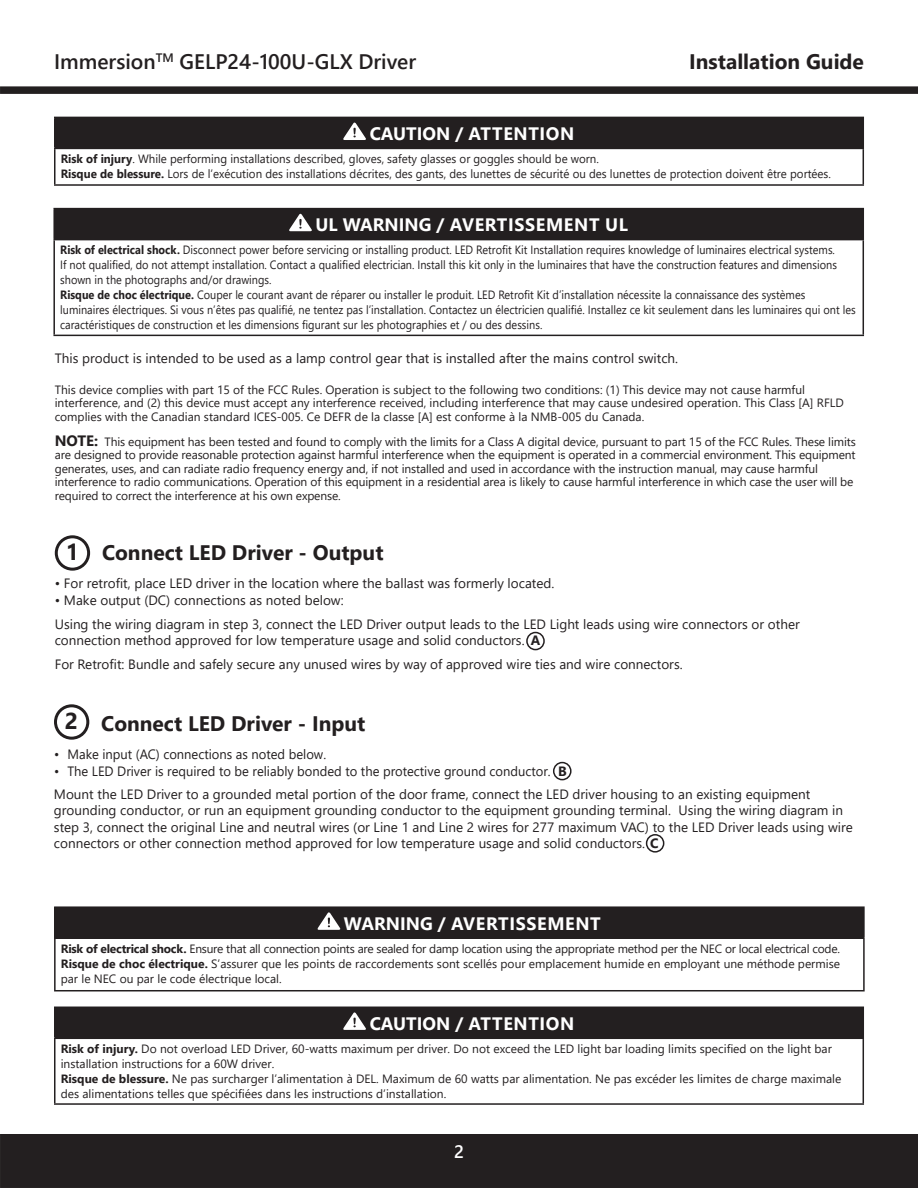
<style>
.page{position:relative;width:918px;height:1188px;background:#fff}
.page>*{position:absolute;margin:0;border:0;box-sizing:border-box;transform-origin:0 0}
.t1{font:700 22.95px "Segoe UI";color:#231f20}
.t2{font:700 21px "Segoe UI";color:#231f20}
.t3{font:600 21px "Segoe UI";color:#231f20}
.t4{font:700 18px "Segoe UI";letter-spacing:.035em;color:#fff}
.t5{font:600 18px "Segoe UI";color:#fff}
.Copy{font:13.5px/16.5px "Segoe UI";color:#231f20}
.Copy-2{font:13.5px "Segoe UI";color:#231f20;scale:.96 1}
.t6{font:700 13.5px "Segoe UI";color:#231f20}
.t7{font:12px/13.5px "Segoe UI";color:#231f20}
.t8{font:12px/15px "Segoe UI";color:#231f20;scale:.91 1}
.t9{font:12px "Segoe UI";color:#231f20;scale:.96 1}
.t10{font:12px "Segoe UI";letter-spacing:-.02em;color:#231f20}
.s1{font-weight:700}
.s2{font-weight:700;font-size:15px}
</style>
<div class="page">
<div style="left:55px;top:535px;width:35px;height:36px;border:3px solid #231f20;border-radius:50%"></div>
<div style="left:526px;top:632px;width:19px;height:18px;border:2px solid #231f20;border-radius:50%"></div>
<div style="left:54px;top:704px;width:35px;height:36px;border:3px solid #231f20;border-radius:50%"></div>
<div style="left:553px;top:762px;width:19px;height:18px;border:2px solid #231f20;border-radius:50%"></div>
<div style="left:646px;top:834px;width:18px;height:19px;border:2px solid #231f20;border-radius:50%"></div>
<div style="left:0;top:1134px;width:918px;height:54px;background:#231f20"></div>
<div style="left:0;top:86px;width:918px;height:8px;background:#231f20"></div>
<div style="left:54px;top:209px;width:809px;height:31px;background:#231f20"></div>
<hr style="left:53px;top:208px;width:811px;height:1px;background:#231f20">
<hr style="left:53px;top:209px;width:2px;height:30px;background:#231f20">
<hr style="left:863px;top:209px;width:1px;height:30px;background:#231f20">
<hr style="left:53px;top:239px;width:811px;height:1px;background:#231f20">
<hr style="left:53px;top:240px;width:2px;height:95px;background:#231f20">
<hr style="left:863px;top:240px;width:1px;height:95px;background:#231f20">
<hr style="left:53px;top:335px;width:811px;height:1px;background:#231f20">
<svg style="left:289px;top:213px;width:23px;height:18px"></svg>
<div style="left:55px;top:907px;width:809px;height:31px;background:#231f20"></div>
<hr style="left:54px;top:906px;width:811px;height:2px;background:#231f20">
<hr style="left:54px;top:908px;width:2px;height:29px;background:#231f20">
<hr style="left:863px;top:908px;width:2px;height:29px;background:#231f20">
<hr style="left:54px;top:937px;width:811px;height:2px;background:#231f20">
<hr style="left:54px;top:939px;width:2px;height:51px;background:#231f20">
<hr style="left:863px;top:939px;width:2px;height:51px;background:#231f20">
<hr style="left:54px;top:990px;width:811px;height:1px;background:#231f20">
<svg style="left:317px;top:912px;width:24px;height:18px"></svg>
<div style="left:55px;top:117px;width:808px;height:31px;background:#231f20"></div>
<hr style="left:54px;top:117px;width:810px;height:1px;background:#231f20">
<hr style="left:54px;top:118px;width:2px;height:30px;background:#231f20">
<hr style="left:863px;top:118px;width:1px;height:30px;background:#231f20">
<hr style="left:54px;top:148px;width:810px;height:1px;background:#231f20">
<hr style="left:54px;top:149px;width:2px;height:35px;background:#231f20">
<hr style="left:863px;top:149px;width:1px;height:35px;background:#231f20">
<hr style="left:54px;top:184px;width:810px;height:2px;background:#231f20">
<svg style="left:343px;top:122px;width:23px;height:18px"></svg>
<div style="left:55px;top:1007px;width:808px;height:31px;background:#231f20"></div>
<hr style="left:54px;top:1007px;width:810px;height:1px;background:#231f20">
<hr style="left:54px;top:1008px;width:2px;height:30px;background:#231f20">
<hr style="left:863px;top:1008px;width:1px;height:30px;background:#231f20">
<hr style="left:54px;top:1038px;width:810px;height:1px;background:#231f20">
<hr style="left:54px;top:1039px;width:2px;height:64px;background:#231f20">
<hr style="left:863px;top:1039px;width:1px;height:64px;background:#231f20">
<hr style="left:54px;top:1103px;width:810px;height:2px;background:#231f20">
<svg style="left:343px;top:1012px;width:23px;height:18px"></svg>
<h2 class="t3" style="left:54px;top:42px;width:364px">Immersion<sup>TM</sup> GELP24-100U-GLX Driver</h2>
<h2 class="t2" style="left:689px;top:42px;width:176px">Installation Guide</h2>
<p class="t4" style="left:370px;top:117px;width:206px">CAUTION / ATTENTION</p>
<p class="t9" style="left:61px;top:148px;width:562px"><span class="s1">Risk of injury</span>. While performing installations described, gloves, safety glasses or goggles should be worn.</p>
<p class="t9" style="left:61px;top:163px;width:804px"><span class="s1">Risque de blessure.</span> Lors de l’exécution des installations décrites, des gants, des lunettes de sécurité ou des lunettes de protection doivent être portées.</p>
<p class="t4" style="left:316px;top:208px;width:314px">UL WARNING / AVERTISSEMENT UL</p>
<p class="t8" style="left:60px;top:242px;width:855px"><span class="s1">Risk of electrical shock.</span> Disconnect power before servicing or installing product. LED Retrofit Kit Installation requires knowledge of luminaires electrical systems.<br>If not qualified, do not attempt installation. Contact a qualified electrician. Install this kit only in the luminaires that have the construction features and dimensions shown in the photographs and/or drawings.</p>
<p class="t8" style="left:60px;top:287px;width:876px"><span class="s1">Risque de choc électrique.</span> Couper le courant avant de réparer ou installer le produit. LED Retrofit Kit d’installation nécessite la connaissance des systèmes luminaires électriques. Si vous n’êtes pas qualifié, ne tentez pas l’installation. Contactez un électricien qualifié. Installez ce kit seulement dans les luminaires qui ont les caractéristiques de construction et les dimensions figurant sur les photographies et / ou des dessins.</p>
<p class="Copy" style="left:55px;top:349px;width:625px">This product is intended to be used as a lamp control gear that is installed after the mains control switch.</p>
<p class="t7" style="left:55px;top:382px;width:791px">This device complies with part 15 of the FCC Rules. Operation is subject to the following two conditions: (1) This device may not cause harmful interference, and (2) this device must accept any interference received, including interference that may cause undesired operation. This Class [A] RFLD complies with the Canadian standard ICES-005. Ce DEFR de la classe [A] est conforme à la NMB-005 du Canada.</p>
<p class="t7" style="left:55px;top:434px;width:803px"><span class="s2">NOTE:</span> This equipment has been tested and found to comply with the limits for a Class A digital device, pursuant to part 15 of the FCC Rules. These limits are designed to provide reasonable protection against harmful interference when the equipment is operated in a commercial environment. This equipment generates, uses, and can radiate radio frequency energy and, if not installed and used in accordance with the instruction manual, may cause harmful interference to radio communications. Operation of this equipment in a residential area is likely to cause harmful interference in which case the user will be required to correct the interference at his own expense.</p>
<p class="t1" style="left:66px;top:531px;width:15px">1</p>
<p class="t2" style="left:102px;top:533px;width:283px">Connect LED Driver - Output</p>
<p class="Copy" style="left:55px;top:574px;width:501px">• For retrofit, place LED driver in the location where the ballast was formerly located.</p>
<p class="Copy" style="left:55px;top:590px;width:290px">• Make output (DC) connections as noted below:</p>
<p class="Copy" style="left:55px;top:615px;width:747px">Using the wiring diagram in step 3, connect the LED Driver output leads to the LED Light leads using wire connectors or other connection method approved for low temperature usage and solid conductors.</p>
<p class="Copy" style="left:55px;top:654px;width:629px">For Retrofit: Bundle and safely secure any unused wires by way of approved wire ties and wire connectors.</p>
<p class="t6" style="left:531px;top:628px;width:11px">A</p>
<p class="t1" style="left:65px;top:700px;width:15px">2</p>
<p class="t2" style="left:101px;top:703px;width:266px">Connect LED Driver - Input</p>
<p class="Copy-2" style="left:54px;top:742px;width:285px">• Make input (AC) connections as noted below.</p>
<p class="Copy-2" style="left:54px;top:758px;width:519px">• The LED Driver is required to be reliably bonded to the protective ground conductor.</p>
<p class="t6" style="left:558px;top:758px;width:10px">B</p>
<p class="Copy" style="left:54px;top:784px;width:800px">Mount the LED Driver to a grounded metal portion of the door frame, connect the LED driver housing to an existing equipment grounding conductor, or run an equipment grounding conductor to the equipment grounding terminal. Using the wiring diagram in step 3, connect the original Line and neutral wires (or Line 1 and Line 2 wires for 277 maximum VAC) to the LED Driver leads using wire connectors or other connection method approved for low temperature usage and solid conductors. <span class="s1">C</span></p>
<p class="t4" style="left:344px;top:906px;width:258px">WARNING / AVERTISSEMENT</p>
<p class="t10" style="left:61px;top:937px;width:781px"><span class="s1">Risk of electrical shock.</span> Ensure that all connection points are sealed for damp location using the appropriate method per the NEC or local electrical code.</p>
<p class="t7" style="left:61px;top:955px;width:781px;line-height:15px"><span class="s1">Risque de choc électrique.</span> S’assurer que les points de raccordements sont scellés pour emplacement humide en employant une méthode permise par le NEC ou par le code électrique local.</p>
<p class="t4" style="left:370px;top:1007px;width:206px">CAUTION / ATTENTION</p>
<p class="t7" style="left:61px;top:1040px;width:773px;line-height:15px"><span class="s1">Risk of injury.</span> Do not overload LED Driver, 60-watts maximum per driver. Do not exceed the LED light bar loading limits specified on the light bar installation instructions for a 60W driver.</p>
<p class="t7" style="left:61px;top:1070px;width:782px;line-height:15px"><span class="s1">Risque de blessure.</span> Ne pas surcharger l’alimentation à DEL. Maximum de 60 watts par alimentation. Ne pas excéder les limites de charge maximale des alimentations telles que spécifiées dans les instructions d’installation.</p>
<h3 class="t5" style="left:454px;top:1135px;width:11px">2</h3>
</div>
